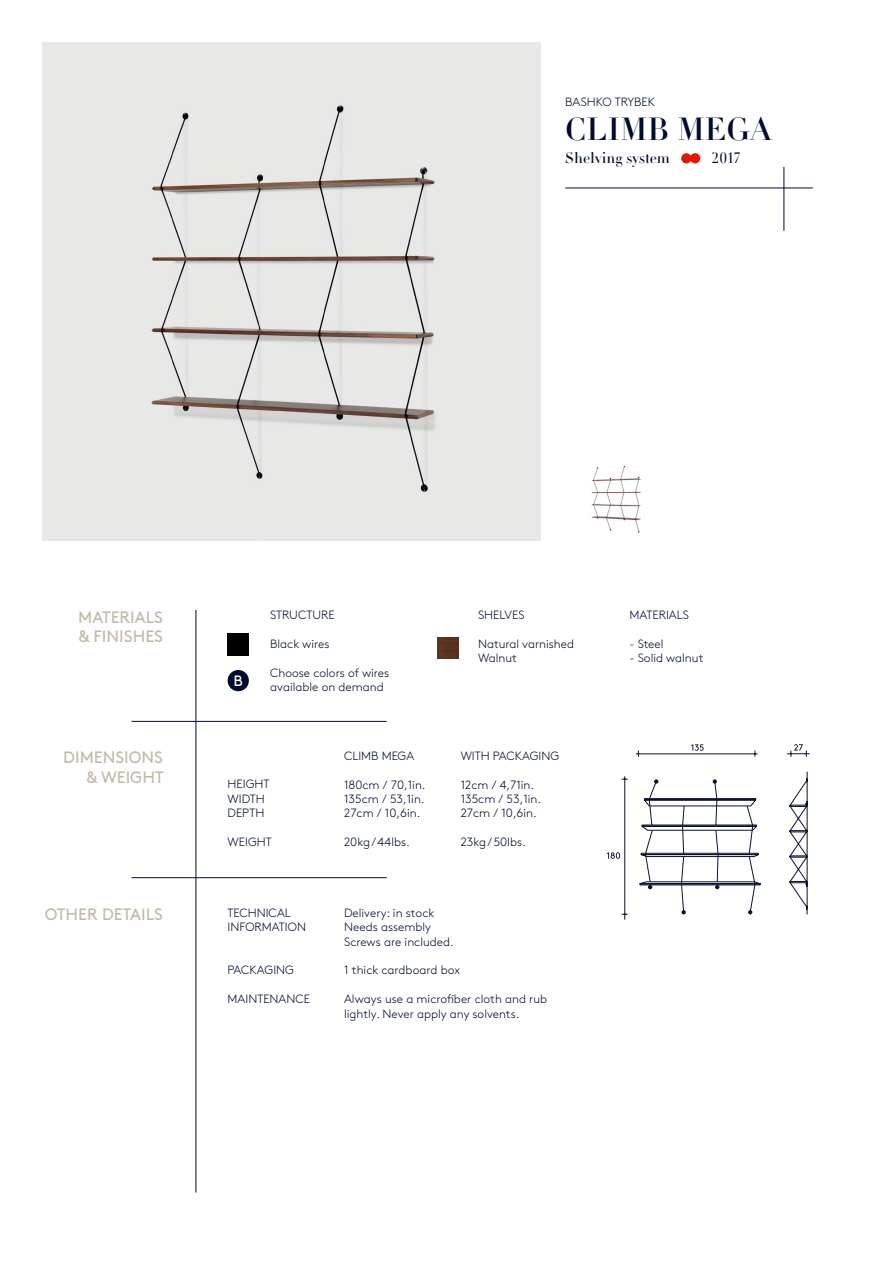
<style>
.page{position:relative;width:893px;height:1263px;background:#fff}
.page>*{position:absolute;margin:0;border:0;box-sizing:border-box;transform-origin:0 0}
.t1{font:31.5px "Didot LT Std Headline";color:#000c2d}
.t2{font:16.5px "Brown Std";color:#c1baa7}
.t3{font:15px "Didot LT Std Headline";color:#000c2d}
.t4{font:15px "Brown Std";color:#fff}
.t5{font:300 12px/14.4px "Brown Std";color:#000c2d}
</style>
<div class="page">
<hr style="left:565px;top:188px;width:248px;height:1px;background:#000c2d">
<hr style="left:783px;top:167px;width:1px;height:64px;background:#000c2d">
<hr style="left:196px;top:610px;width:1px;height:582px;background:#000c2d">
<hr style="left:132px;top:721px;width:255px;height:1px;background:#000c2d">
<hr style="left:132px;top:877px;width:255px;height:1px;background:#000c2d">
<img style="left:437px;top:638px;width:22px;height:21px">
<img style="left:591px;top:465px;width:50px;height:68px">
<div style="left:43px;top:43px;width:497px;height:497px;background:#e8e8e7"></div>
<img style="left:228px;top:634px;width:21px;height:21px">
<svg style="left:607px;top:776px;width:154px;height:144px"></svg>
<hr style="left:636px;top:753px;width:122px;height:1px;background:#09112b">
<svg style="left:691px;top:744px;width:13px;height:7px"></svg>
<svg style="left:789px;top:771px;width:19px;height:144px"></svg>
<svg style="left:787px;top:744px;width:23px;height:13px"></svg>
<svg style="left:681px;top:153px;width:19px;height:10px"></svg>
<div style="left:228px;top:670px;width:21px;height:21px;background:#000c2d;border-radius:50%"></div>
<p class="t5" style="left:565px;top:95px;width:91px">BASHKO TRYBEK</p>
<p class="t1" style="left:565px;top:110px;width:208px">CLIMB MEGA</p>
<p class="t3" style="left:565px;top:149px;width:106px">Shelving system</p>
<p class="t3" style="left:712px;top:149px;width:30px">2017</p>
<p class="t2" style="left:78px;top:607px;width:86px">MATERIALS</p>
<p class="t2" style="left:79px;top:627px;width:86px">&amp; FINISHES</p>
<p class="t2" style="left:63px;top:748px;width:101px">DIMENSIONS</p>
<p class="t2" style="left:87px;top:768px;width:78px">&amp; WEIGHT</p>
<p class="t4" style="left:234px;top:672px;width:11px">B</p>
<p class="t5" style="left:270px;top:608px;width:66px">STRUCTURE</p>
<p class="t5" style="left:270px;top:637px;width:61px">Black wires</p>
<p class="t5" style="left:270px;top:666px;width:120px">Choose colors of wires</p>
<p class="t5" style="left:270px;top:680px;width:115px">available on demand</p>
<p class="t5" style="left:228px;top:777px;width:43px">HEIGHT</p>
<p class="t5" style="left:228px;top:791px;width:39px">WIDTH</p>
<p class="t5" style="left:228px;top:806px;width:38px">DEPTH</p>
<p class="t5" style="left:228px;top:835px;width:46px">WEIGHT</p>
<p class="t5" style="left:344px;top:749px;width:72px">CLIMB MEGA</p>
<p class="t5" style="left:344px;top:777px;width:83px">180cm / 70,1in.</p>
<p class="t5" style="left:344px;top:792px;width:82px">135cm / 53,1in.</p>
<p class="t5" style="left:344px;top:806px;width:78px">27cm / 10,6in.</p>
<p class="t5" style="left:344px;top:835px;width:67px">20kg / 44lbs.</p>
<p class="t5" style="left:478px;top:608px;width:48px">SHELVES</p>
<p class="t5" style="left:478px;top:637px;width:98px">Natural varnished</p>
<p class="t5" style="left:478px;top:651px;width:41px">Walnut</p>
<p class="t5" style="left:461px;top:749px;width:100px">WITH PACKAGING</p>
<p class="t5" style="left:461px;top:777px;width:75px">12cm / 4,71in.</p>
<p class="t5" style="left:461px;top:792px;width:82px">135cm / 53,1in.</p>
<p class="t5" style="left:461px;top:806px;width:78px">27cm / 10,6in.</p>
<p class="t5" style="left:461px;top:835px;width:67px">23kg / 50lbs.</p>
<p class="t5" style="left:629px;top:608px;width:61px">MATERIALS</p>
<p class="t5" style="left:629px;top:637px;width:36px">- Steel</p>
<p class="t5" style="left:629px;top:651px;width:76px">- Solid walnut</p>
<p class="t2" style="left:45px;top:905px;width:120px">OTHER DETAILS</p>
<p class="t5" style="left:344px;top:906px;width:92px">Delivery: in stock</p>
<p class="t5" style="left:344px;top:920px;width:88px">Needs assembly</p>
<p class="t5" style="left:344px;top:934px;width:111px">Screws are included.</p>
<p class="t5" style="left:344px;top:963px;width:117px">1 thick cardboard box</p>
<p class="t5" style="left:344px;top:992px;width:205px">Always use a microfiber cloth and rub lightly. Never apply any solvents.</p>
<p class="t5" style="left:228px;top:906px;width:80px">TECHNICAL<br>INFORMATION</p>
<p class="t5" style="left:228px;top:963px;width:68px">PACKAGING</p>
<p class="t5" style="left:228px;top:992px;width:84px">MAINTENANCE</p>
</div>
